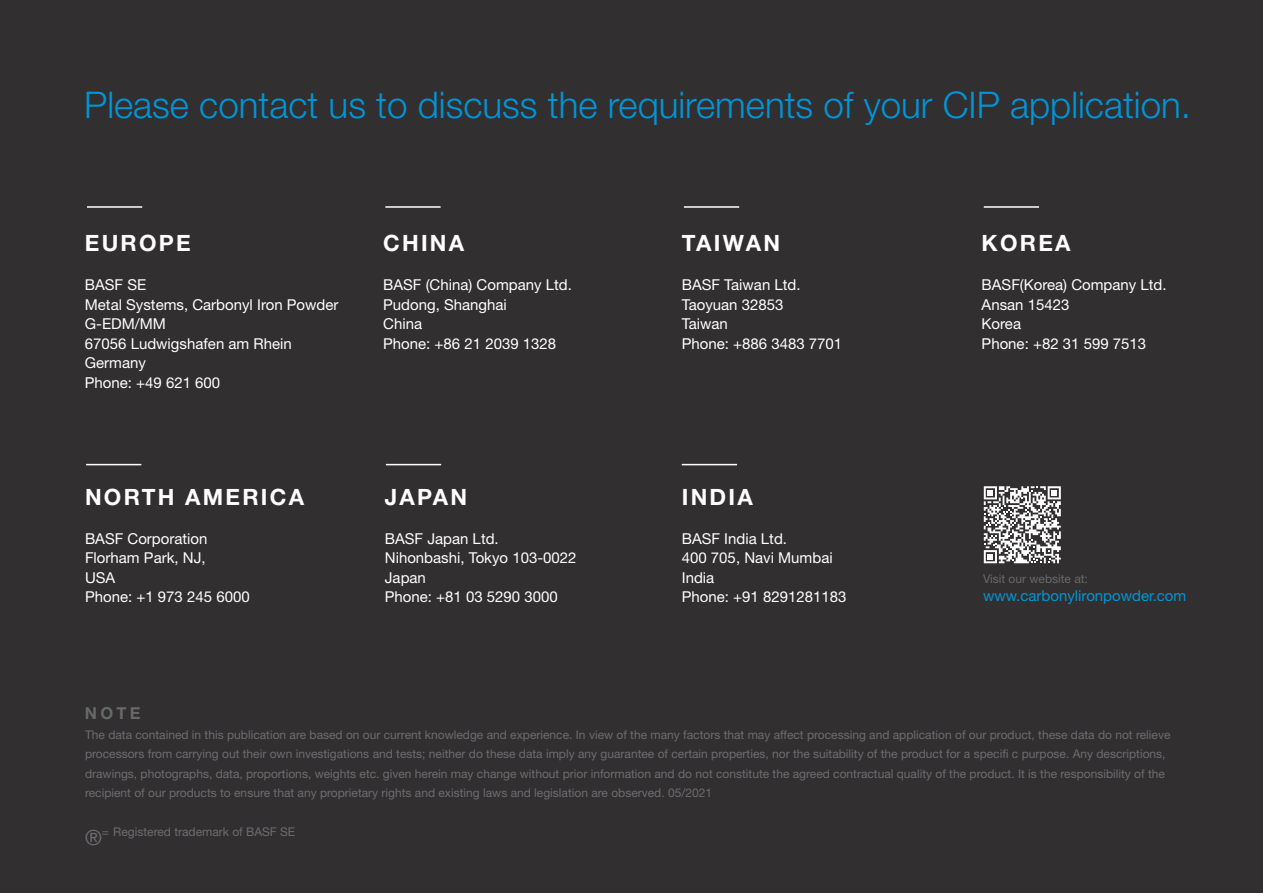
<style>
.page{position:relative;width:1263px;height:893px;background:#312f30}
.page>*{position:absolute;margin:0;border:0;box-sizing:border-box;transform-origin:0 0}
.t1{font:300 36.75px "Helvetica Neue LT Pro";color:#0195d7}
.t2{font:700 22.5px "Helvetica Neue LT Pro";letter-spacing:.1em;color:#fff}
.t3{font:700 16.5px "Helvetica Neue LT Pro";color:#66696a}
.t4{font:15px/19.5px "Helvetica Neue LT Pro";color:#fff}
.t5{font:15px "Helvetica Neue LT Pro";color:#0195d7}
.t6{font:12px/19.5px "Helvetica Neue LT Pro";color:#6c6d70}
.t7{font:12px "Helvetica Neue LT Pro";color:#66696a}
.s1{font-size:21px}
</style>
<div class="page">
<hr style="left:87px;top:206px;width:55px;height:2px;background:#fff">
<hr style="left:385px;top:206px;width:56px;height:2px;background:#fff">
<hr style="left:684px;top:206px;width:55px;height:2px;background:#fff">
<hr style="left:984px;top:206px;width:55px;height:2px;background:#fff">
<hr style="left:86px;top:464px;width:55px;height:1px;background:#fff">
<hr style="left:386px;top:464px;width:55px;height:1px;background:#fff">
<hr style="left:682px;top:464px;width:55px;height:1px;background:#fff">
<svg style="left:984px;top:486px;width:77px;height:77px"></svg>
<h1 class="t1" style="left:84px;top:82px;width:1108px">Please contact us to discuss the requirements of your CIP application.</h1>
<h2 class="t2" style="left:85px;top:229px;width:107px">EUROPE</h2>
<p class="t4" style="left:85px;top:275px;width:255px">BASF SE<br>Metal Systems, Carbonyl Iron Powder<br>G-EDM/MM<br>67056 Ludwigshafen am Rhein<br>Germany<br>Phone: +49 621 600</p>
<h2 class="t2" style="left:85px;top:483px;width:221px">NORTH AMERICA</h2>
<p class="t4" style="left:85px;top:528px;width:166px">BASF Corporation<br>Florham Park, NJ,<br>USA<br>Phone: +1 973 245 6000</p>
<h3 class="t3" style="left:85px;top:703px;width:57px">NOTE</h3>
<h2 class="t2" style="left:383px;top:229px;width:83px">CHINA</h2>
<p class="t4" style="left:383px;top:275px;width:190px">BASF (China) Company Ltd.<br>Pudong, Shanghai<br>China<br>Phone: +86 21 2039 1328</p>
<h2 class="t2" style="left:385px;top:483px;width:84px">JAPAN</h2>
<p class="t4" style="left:385px;top:528px;width:193px">BASF Japan Ltd.<br>Nihonbashi, Tokyo 103-0022<br>Japan<br>Phone: +81 03 5290 3000</p>
<h2 class="t2" style="left:682px;top:229px;width:100px">TAIWAN</h2>
<p class="t4" style="left:682px;top:275px;width:162px">BASF Taiwan Ltd.<br>Taoyuan 32853<br>Taiwan<br>Phone: +886 3483 7701</p>
<h2 class="t2" style="left:682px;top:483px;width:73px">INDIA</h2>
<p class="t4" style="left:682px;top:528px;width:166px">BASF India Ltd.<br>400 705, Navi Mumbai<br>India<br>Phone: +91 8291281183</p>
<h2 class="t2" style="left:981px;top:229px;width:90px">KOREA</h2>
<p class="t4" style="left:981px;top:275px;width:187px">BASF(Korea) Company Ltd.<br>Ansan 15423<br>Korea<br>Phone: +82 31 599 7513</p>
<p class="t7" style="left:983px;top:571px;width:106px">Visit our website at:</p>
<p class="t5" style="left:983px;top:586px;width:205px">www.carbonylironpowder.com</p>
<p class="t6" style="left:85px;top:725px;width:1087px">The data contained in this publication are based on our current knowledge and experience. In view of the many factors that may affect processing and application of our product, these data do not relieve processors from carrying out their own investigations and tests; neither do these data imply any guarantee of certain properties, nor the suitability of the product for a specifi c purpose. Any descriptions, drawings, photographs, data, proportions, weights etc. given herein may change without prior information and do not constitute the agreed contractual quality of the product. It is the responsibility of the recipient of our products to ensure that any proprietary rights and existing laws and legislation are observed. 05/2021</p>
<p class="t6" style="left:85px;top:822px;width:212px"><span class="s1">®</span>= Registered trademark of BASF SE</p>
</div>
